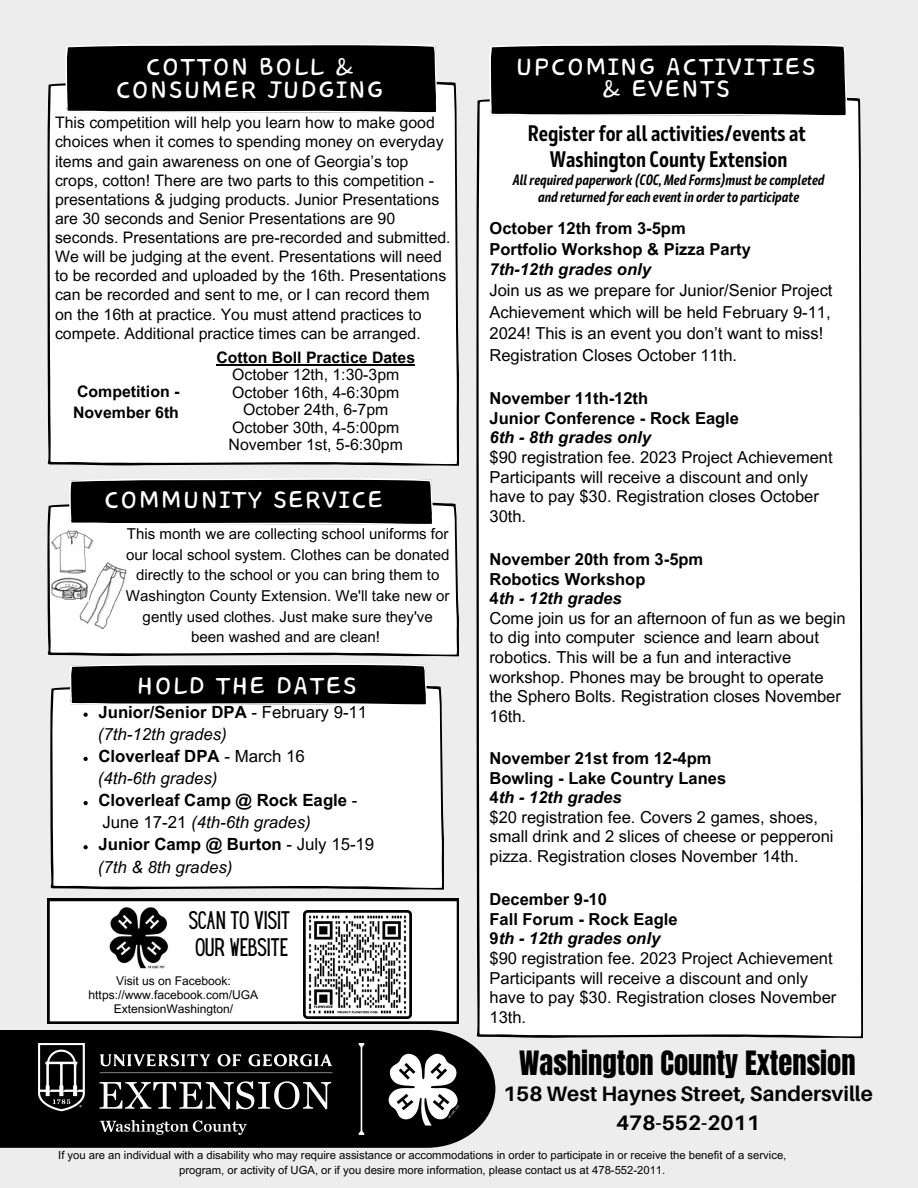
<style>
.page{position:relative;width:918px;height:1188px;background:#ededed}
.page>*{position:absolute;margin:0;border:0;box-sizing:border-box;transform-origin:0 0}
.t1{font:31.05px/22.5px "Core Bandi Face";color:#fff;text-align:center}
.t2{font:28.5px "Anton";color:#000}
.t3{font:700 22.5px "Mozer";color:#000}
.t4{font:22.2px "Hey Gotcha";color:#000}
.t5{font:700 21px "Aileron";color:#000}
.t6{font:700 16.8px "Arial MT Pro";color:#000}
.t7{font:italic 16.8px "Arial MT Pro";color:#000}
.t8{font:16.5px/19.6px "Arial MT Pro";color:#000}
.t9{font:700 16.5px "Arial MT Pro";color:#000}
.t10{font:italic 700 16.5px "Arial MT Pro";color:#000}
.t11{font:15.9px/19.2px "Arial MT Pro";color:#000}
.t12{font:700 15.9px/21.8px "Arial MT Pro";color:#000}
.t13{font:15px/20.7px "Arial MT Pro";color:#000;text-align:center}
.t14{font:italic 700 15px/16.8px "Mozer";color:#000;text-align:center}
.t15{font:12px/14.1px "Arial MT Pro";color:#000;text-align:center}
.t16{font:11.25px/15px "Arial MT Pro";color:#000;text-align:center}
.s1{font-weight:400}
.s2{font-style:normal}
</style>
<div class="page">
<svg style="left:0;top:1030px;width:495px;height:118px;background:#131313"></svg>
<img style="left:39px;top:1043px;width:419px;height:91px">
<div style="left:50px;top:686px;width:394px;height:204px;background:#fff"></div>
<svg style="left:70px;top:663px;width:357px;height:43px;background:#1e1e1e"></svg>
<svg style="left:84px;top:713px;width:4px;height:4px"></svg>
<svg style="left:84px;top:757px;width:4px;height:4px"></svg>
<svg style="left:84px;top:801px;width:4px;height:4px"></svg>
<svg style="left:84px;top:845px;width:4px;height:4px"></svg>
<div style="left:47px;top:81px;width:412px;height:385px;background:#fff"></div>
<svg style="left:66px;top:44px;width:371px;height:69px;background:#0e0e0e"></svg>
<hr style="left:216px;top:364px;width:199px;height:2px;background:#000">
<div style="left:476px;top:97px;width:387px;height:941px;background:#fff"></div>
<svg style="left:490px;top:44px;width:357px;height:72px;background:#0e0e0e"></svg>
<div style="left:47px;top:502px;width:412px;height:154px;background:#fff"></div>
<svg style="left:69px;top:478px;width:364px;height:47px;background:#191919"></svg>
<img style="left:73px;top:559px;width:60px;height:74px">
<img style="left:51px;top:525px;width:43px;height:54px">
<img style="left:51px;top:574px;width:38px;height:27px">
<svg style="left:47px;top:899px;width:412px;height:125px;background:#ebebeb"></svg>
<img style="left:303px;top:910px;width:108px;height:108px">
<img style="left:109px;top:907px;width:60px;height:63px">
<p class="t1" style="left:115px;top:57px;width:271px">COTTON BOLL &amp;<br>CONSUMER JUDGING</p>
<p class="t11" style="left:55px;top:115px;width:397px">This competition will help you learn how to make good choices when it comes to spending money on everyday items and gain awareness on one of Georgia’s top crops, cotton! There are two parts to this competition - presentations &amp; judging products. Junior Presentations are 30 seconds and Senior Presentations are 90 seconds. Presentations are pre-recorded and submitted.<br>We will be judging at the event. Presentations will need to be recorded and uploaded by the 16th. Presentations can be recorded and sent to me, or I can record them on the 16th at practice. You must attend practices to compete. Additional practice times can be arranged.</p>
<p class="t12" style="left:216px;top:349px;width:200px">Cotton Boll Practice Dates</p>
<p class="t11" style="left:232px;top:367px;width:169px">October 12th, 1:30-3pm</p>
<p class="t11" style="left:232px;top:385px;width:169px">October 16th, 4-6:30pm</p>
<p class="t11" style="left:243px;top:402px;width:147px">October 24th, 6-7pm</p>
<p class="t11" style="left:232px;top:420px;width:169px">October 30th, 4-5:00pm</p>
<p class="t11" style="left:229px;top:437px;width:176px">November 1st, 5-6:30pm</p>
<p class="t1" style="left:104px;top:490px;width:282px">COMMUNITY SERVICE</p>
<p class="t13" style="left:126px;top:525px;width:325px">This month we are collecting school uniforms for our local school system. Clothes can be donated directly to the school or you can bring them to Washington County Extension. We'll take new or gently used clothes. Just make sure they've been washed and are clean!</p>
<p class="t12" style="left:73px;top:382px;width:108px">Competition -<br>November 6th</p>
<p class="t1" style="left:137px;top:676px;width:222px">HOLD THE DATES</p>
<p class="t6" style="left:98px;top:706px;width:270px">Junior/Senior DPA <span class="s1">- February 9-11</span></p>
<p class="t6" style="left:98px;top:750px;width:208px">Cloverleaf DPA <span class="s1">- March 16</span></p>
<p class="t6" style="left:98px;top:794px;width:261px">Cloverleaf Camp @ Rock Eagle <span class="s1">-</span></p>
<p class="t6" style="left:98px;top:838px;width:277px">Junior Camp @ Burton <span class="s1">- July 15-19</span></p>
<p class="t7" style="left:98px;top:728px;width:130px">(7th-12th grades)</p>
<p class="t7" style="left:98px;top:772px;width:121px">(4th-6th grades)</p>
<p class="t7" style="left:103px;top:816px;width:210px"><span class="s2">June 17-21</span> (4th-6th grades)</p>
<p class="t7" style="left:98px;top:860px;width:136px">(7th &amp; 8th grades)</p>
<p class="t4" style="left:189px;top:911px;width:102px">SCAN TO VISIT</p>
<p class="t4" style="left:195px;top:938px;width:93px">OUR WEBSITE</p>
<p class="t15" style="left:89px;top:975px;width:171px">Visit us on Facebook: https://www.facebook.com/UGA<br>ExtensionWashington/</p>
<p class="t1" style="left:516px;top:57px;width:302px">UPCOMING ACTIVITIES &amp; EVENTS</p>
<p class="t3" style="left:528px;top:120px;width:280px">Register for all activities/events at</p>
<p class="t3" style="left:550px;top:146px;width:239px">Washington County Extension</p>
<p class="t14" style="left:513px;top:172px;width:313px">All required paperwork (COC, Med Forms)must be completed and returned for each event in order to participate</p>
<p class="t9" style="left:490px;top:222px;width:198px">October 12th from 3-5pm</p>
<p class="t9" style="left:490px;top:243px;width:263px">Portfolio Workshop &amp; Pizza Party</p>
<p class="t10" style="left:490px;top:263px;width:163px">7th-12th grades only</p>
<p class="t8" style="left:490px;top:281px;width:345px;line-height:21.8px">Join us as we prepare for Junior/Senior Project Achievement which will be held February 9-11, 2024! This is an event you don’t want to miss!<br>Registration Closes October 11th.</p>
<p class="t9" style="left:490px;top:392px;width:160px">November 11th-12th</p>
<p class="t9" style="left:490px;top:412px;width:251px">Junior Conference - Rock Eagle</p>
<p class="t10" style="left:490px;top:431px;width:163px">6th - 8th grades only</p>
<p class="t8" style="left:490px;top:449px;width:345px">$90 registration fee. 2023 Project Achievement Participants will receive a discount and only have to pay $30. Registration closes October 30th.</p>
<p class="t9" style="left:490px;top:553px;width:215px">November 20th from 3-5pm</p>
<p class="t9" style="left:490px;top:573px;width:157px">Robotics Workshop</p>
<p class="t10" style="left:490px;top:592px;width:134px"><span class="s2">4</span>th - 12th grades</p>
<p class="t8" style="left:490px;top:610px;width:358px">Come join us for an afternoon of fun as we begin to dig into computer science and learn about robotics. This will be a fun and interactive</p>
<p class="t8" style="left:490px;top:669px;width:353px">workshop. Phones may be brought to operate the Sphero Bolts. Registration closes November<br>16th.</p>
<p class="t9" style="left:490px;top:752px;width:224px">November 21st from 12-4pm</p>
<p class="t9" style="left:490px;top:772px;width:238px">Bowling - Lake Country Lanes</p>
<p class="t10" style="left:490px;top:791px;width:134px"><span class="s2">4</span>th - 12th grades</p>
<p class="t8" style="left:490px;top:809px;width:346px">$20 registration fee. Covers 2 games, shoes, small drink and 2 slices of cheese or pepperoni pizza. Registration closes November 14th.</p>
<p class="t9" style="left:490px;top:893px;width:119px">December 9-10</p>
<p class="t9" style="left:490px;top:913px;width:190px">Fall Forum - Rock Eagle</p>
<p class="t10" style="left:490px;top:932px;width:172px"><span class="s2">9</span>th - 12th grades only</p>
<p class="t8" style="left:490px;top:950px;width:348px">$90 registration fee. 2023 Project Achievement Participants will receive a discount and only have to pay $30. Registration closes November 13th.</p>
<p class="t2" style="left:519px;top:1043px;width:338px">Washington County Extension</p>
<p class="t5" style="left:503px;top:1080px;width:371px">158 West Haynes Street, Sandersville</p>
<p class="t5" style="left:616px;top:1110px;width:145px">478-552-2011</p>
<p class="t16" style="left:58px;top:1149px;width:730px">If you are an individual with a disability who may require assistance or accommodations in order to participate in or receive the benefit of a service, program, or activity of UGA, or if you desire more information, please contact us at 478-552-2011.</p>
</div>
